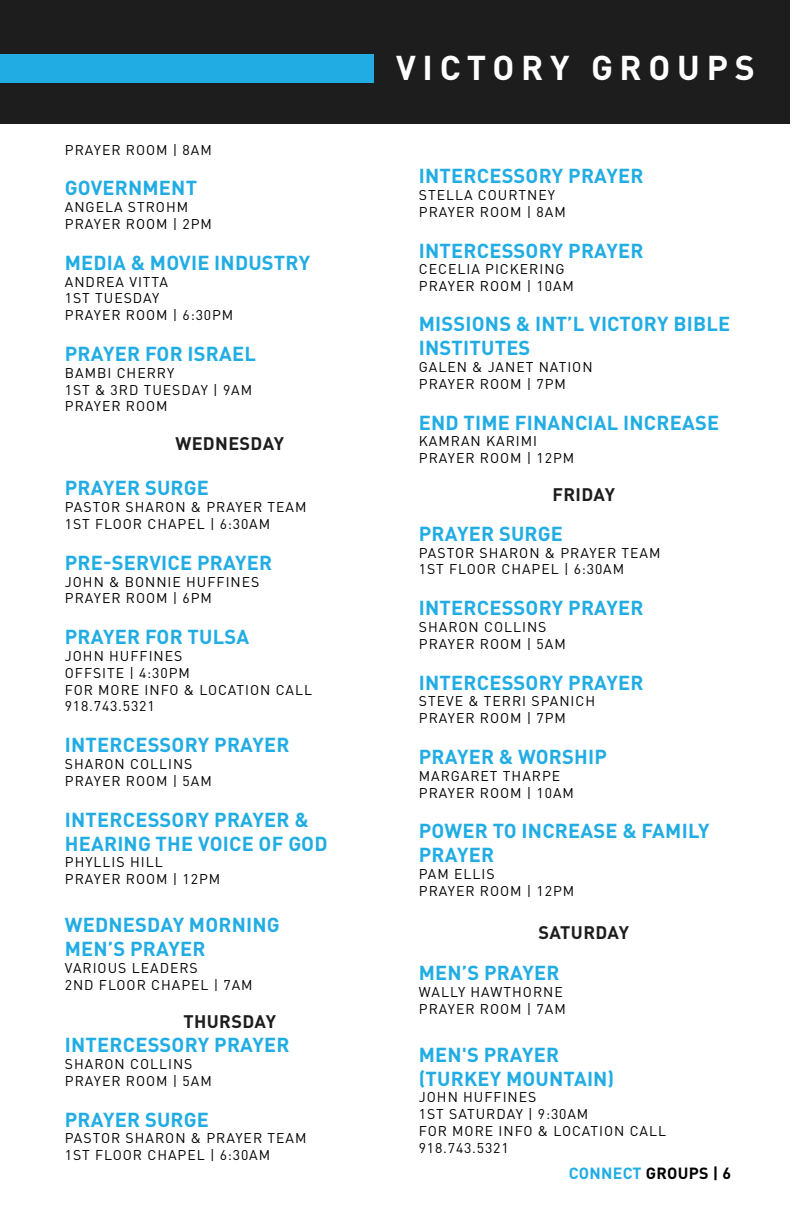
<style>
.page{position:relative;width:792px;height:1224px;background:#fff}
.page>*{position:absolute;margin:0;border:0;box-sizing:border-box;transform-origin:0 0}
.t1{font:700 34px "DINOT";letter-spacing:.2em;color:#fff}
.t2{font:700 20px/24px "DINOT";letter-spacing:.01em;color:#21ade4}
.t3{font:700 18px "DINOT";letter-spacing:.02em;color:#1d1d1d}
.t4{font:700 16px "DINOT";letter-spacing:.02em;color:#000}
.t5{font:14px/16.8px "DINOT";letter-spacing:.07em;color:#000}
.s1{color:#21ade4}
</style>
<div class="page">
<div style="left:0;top:0;width:790px;height:124px;background:#1d1d1d"></div>
<div style="left:0;top:54px;width:374px;height:29px;background:#21ade4"></div>
<p class="t5" style="left:65px;top:141px;width:148px">PRAYER ROOM | 8AM</p>
<h2 class="t2" style="left:65px;top:175px;width:134px">GOVERNMENT</h2>
<p class="t5" style="left:65px;top:198px;width:149px">ANGELA STROHM<br>PRAYER ROOM | 2PM</p>
<h2 class="t2" style="left:65px;top:250px;width:247px">MEDIA &amp; MOVIE INDUSTRY</h2>
<p class="t5" style="left:65px;top:273px;width:170px">ANDREA VITTA<br>1ST TUESDAY<br>PRAYER ROOM | 6:30PM</p>
<h2 class="t2" style="left:65px;top:341px;width:193px">PRAYER FOR ISRAEL</h2>
<p class="t5" style="left:65px;top:364px;width:189px">BAMBI CHERRY<br>1ST &amp; 3RD TUESDAY | 9AM<br>PRAYER ROOM</p>
<p class="t3" style="left:175px;top:431px;width:110px">WEDNESDAY</p>
<h2 class="t2" style="left:65px;top:475px;width:146px">PRAYER SURGE</h2>
<p class="t5" style="left:65px;top:498px;width:243px">PASTOR SHARON &amp; PRAYER TEAM<br>1ST FLOOR CHAPEL | 6:30AM</p>
<h2 class="t2" style="left:65px;top:550px;width:209px">PRE-SERVICE PRAYER</h2>
<p class="t5" style="left:65px;top:573px;width:196px">JOHN &amp; BONNIE HUFFINES<br>PRAYER ROOM | 6PM</p>
<h2 class="t2" style="left:65px;top:624px;width:186px">PRAYER FOR TULSA</h2>
<p class="t5" style="left:65px;top:647px;width:249px">JOHN HUFFINES<br>OFFSITE | 4:30PM<br>FOR MORE INFO &amp; LOCATION CALL<br>918.743.5321</p>
<h2 class="t2" style="left:65px;top:732px;width:226px">INTERCESSORY PRAYER</h2>
<p class="t5" style="left:65px;top:755px;width:148px">SHARON COLLINS<br>PRAYER ROOM | 5AM</p>
<h2 class="t2" style="left:65px;top:807px;width:264px">INTERCESSORY PRAYER &amp;<br>HEARING THE VOICE OF GOD</h2>
<p class="t5" style="left:65px;top:853px;width:157px">PHYLLIS HILL<br>PRAYER ROOM | 12PM</p>
<h2 class="t2" style="left:65px;top:912px;width:216px">WEDNESDAY MORNING<br>MEN’S PRAYER</h2>
<p class="t5" style="left:65px;top:959px;width:189px">VARIOUS LEADERS<br>2ND FLOOR CHAPEL | 7AM</p>
<p class="t3" style="left:184px;top:1010px;width:94px">THURSDAY</p>
<h2 class="t2" style="left:65px;top:1032px;width:226px">INTERCESSORY PRAYER</h2>
<p class="t5" style="left:65px;top:1055px;width:148px">SHARON COLLINS<br>PRAYER ROOM | 5AM</p>
<h2 class="t2" style="left:65px;top:1107px;width:146px">PRAYER SURGE</h2>
<p class="t5" style="left:65px;top:1129px;width:243px">PASTOR SHARON &amp; PRAYER TEAM<br>1ST FLOOR CHAPEL | 6:30AM</p>
<h1 class="t1" style="left:396px;top:45px;width:361px">VICTORY GROUPS</h1>
<h2 class="t2" style="left:419px;top:163px;width:226px">INTERCESSORY PRAYER</h2>
<p class="t5" style="left:419px;top:186px;width:148px">STELLA COURTNEY<br>PRAYER ROOM | 8AM</p>
<h2 class="t2" style="left:419px;top:238px;width:226px">INTERCESSORY PRAYER</h2>
<p class="t5" style="left:419px;top:260px;width:157px">CECELIA PICKERING<br>PRAYER ROOM | 10AM</p>
<h2 class="t2" style="left:419px;top:311px;width:313px">MISSIONS &amp; INT’L VICTORY BIBLE<br>INSTITUTES</h2>
<p class="t5" style="left:419px;top:358px;width:175px">GALEN &amp; JANET NATION<br>PRAYER ROOM | 7PM</p>
<h2 class="t2" style="left:419px;top:410px;width:302px">END TIME FINANCIAL INCREASE</h2>
<p class="t5" style="left:419px;top:432px;width:157px">KAMRAN KARIMI<br>PRAYER ROOM | 12PM</p>
<p class="t3" style="left:553px;top:482px;width:64px">FRIDAY</p>
<h2 class="t2" style="left:419px;top:521px;width:146px">PRAYER SURGE</h2>
<p class="t5" style="left:419px;top:544px;width:243px">PASTOR SHARON &amp; PRAYER TEAM<br>1ST FLOOR CHAPEL | 6:30AM</p>
<h2 class="t2" style="left:419px;top:595px;width:226px">INTERCESSORY PRAYER</h2>
<p class="t5" style="left:419px;top:618px;width:148px">SHARON COLLINS<br>PRAYER ROOM | 5AM</p>
<h2 class="t2" style="left:419px;top:670px;width:226px">INTERCESSORY PRAYER</h2>
<p class="t5" style="left:419px;top:692px;width:178px">STEVE &amp; TERRI SPANICH<br>PRAYER ROOM | 7PM</p>
<h2 class="t2" style="left:419px;top:744px;width:190px">PRAYER &amp; WORSHIP</h2>
<p class="t5" style="left:419px;top:767px;width:157px">MARGARET THARPE<br>PRAYER ROOM | 10AM</p>
<h2 class="t2" style="left:419px;top:818px;width:292px">POWER TO INCREASE &amp; FAMILY<br>PRAYER</h2>
<p class="t5" style="left:419px;top:865px;width:157px">PAM ELLIS<br>PRAYER ROOM | 12PM</p>
<p class="t3" style="left:539px;top:921px;width:92px">SATURDAY</p>
<h2 class="t2" style="left:419px;top:960px;width:142px">MEN’S PRAYER</h2>
<p class="t5" style="left:419px;top:983px;width:148px">WALLY HAWTHORNE<br>PRAYER ROOM | 7AM</p>
<h2 class="t2" style="left:419px;top:1042px;width:197px">MEN'S PRAYER (TURKEY MOUNTAIN)</h2>
<p class="t5" style="left:419px;top:1088px;width:249px">JOHN HUFFINES<br>1ST SATURDAY | 9:30AM<br>FOR MORE INFO &amp; LOCATION CALL<br>918.743.5321</p>
<p class="t4" style="left:569px;top:1162px;width:164px"><span class="s1">CONNECT</span> GROUPS | 6</p>
</div>
